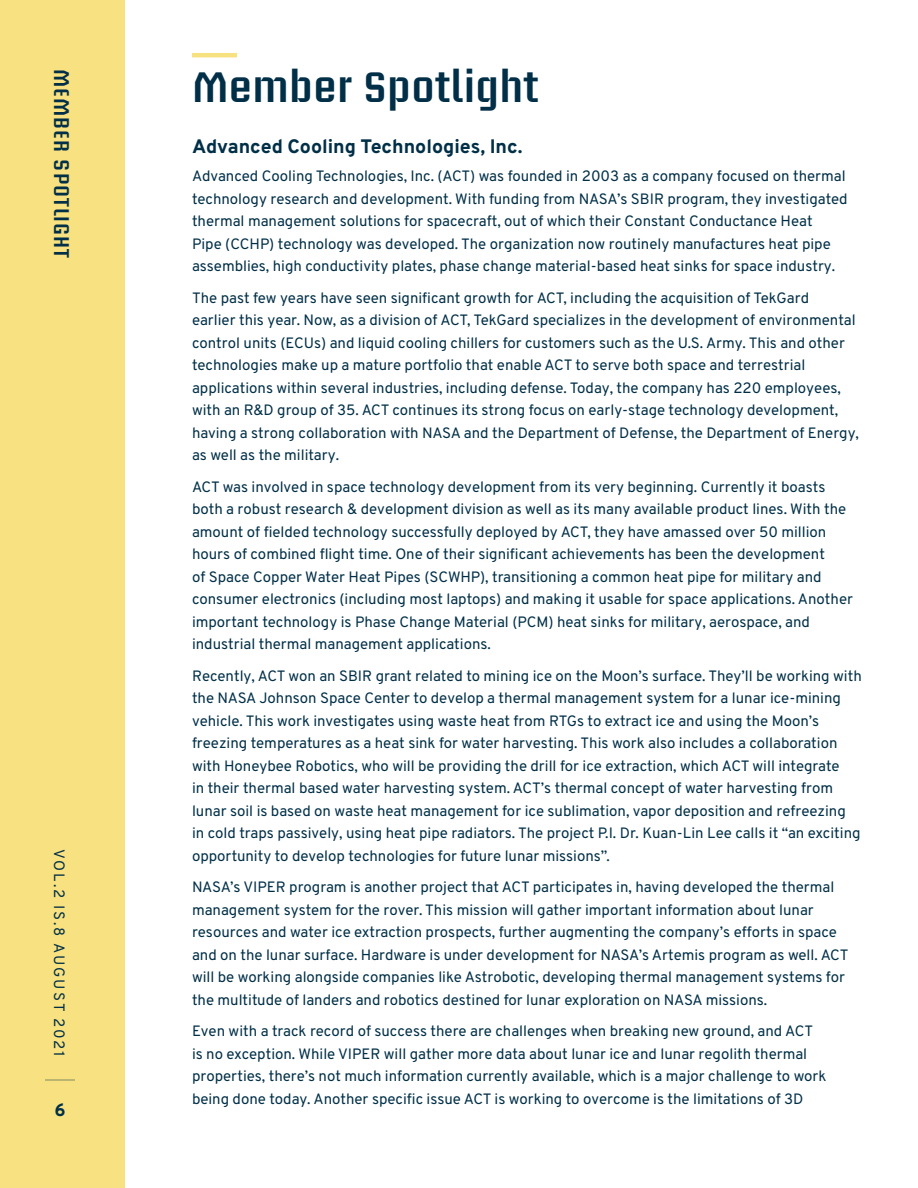
<style>
.page{position:relative;width:918px;height:1188px;background:#fff}
.page>*{position:absolute;margin:0;border:0;box-sizing:border-box;transform-origin:0 0}
.t1{font:600 42px "Briem Akademi Std";color:#002f47}
.t2{font:600 21px "Briem Akademi Std";letter-spacing:.05em;color:#002f47}
.t3{font:800 19.5px "Overpass";color:#002f47}
.t4{font:800 18px "Overpass";color:#002f47}
.t5{font:15px/22.5px "Overpass";color:#002f47}
.t6{font:15px "Overpass";letter-spacing:.13em;color:#002f47}
</style>
<div class="page">
<div style="left:0;top:0;width:125px;height:1188px;background:#f8e180"></div>
<hr style="left:45px;top:1080px;width:30px;height:1px;background:#002f47">
<hr style="left:192px;top:53px;width:45px;height:4px;background:#f8e180">
<h2 class="t2" style="left:73px;top:69px;width:190px;rotate:90deg">Member Spotlight</h2>
<p class="t6" style="left:68px;top:849px;width:209px;rotate:90deg">VOL.2 IS.8 AUGUST 2021</p>
<p class="t4" style="left:54px;top:1099px;width:13px">6</p>
<h1 class="t1" style="left:192px;top:64px;width:348px">Member Spotlight</h1>
<h3 class="t3" style="left:192px;top:134px;width:332px">Advanced Cooling Technologies, Inc.</h3>
<p class="t5" style="left:192px;top:165px;width:657px">Advanced Cooling Technologies, Inc. (ACT) was founded in 2003 as a company focused on thermal technology research and development. With funding from NASA’s SBIR program, they investigated thermal management solutions for spacecraft, out of which their Constant Conductance Heat<br>Pipe (CCHP) technology was developed. The organization now routinely manufactures heat pipe assemblies, high conductivity plates, phase change material-based heat sinks for space industry.</p>
<p class="t5" style="left:192px;top:286px;width:669px">The past few years have seen significant growth for ACT, including the acquisition of TekGard<br>earlier this year. Now, as a division of ACT, TekGard specializes in the development of environmental control units (ECUs) and liquid cooling chillers for customers such as the U.S. Army. This and other technologies make up a mature portfolio that enable ACT to serve both space and terrestrial applications within several industries, including defense. Today, the company has 220 employees, with an R&amp;D group of 35. ACT continues its strong focus on early-stage technology development, having a strong collaboration with NASA and the Department of Defense, the Department of Energy, as well as the military.</p>
<p class="t5" style="left:192px;top:475px;width:663px">ACT was involved in space technology development from its very beginning. Currently it boasts both a robust research &amp; development division as well as its many available product lines. With the amount of fielded technology successfully deployed by ACT, they have amassed over 50 million hours of combined flight time. One of their significant achievements has been the development<br>of Space Copper Water Heat Pipes (SCWHP), transitioning a common heat pipe for military and consumer electronics (including most laptops) and making it usable for space applications. Another important technology is Phase Change Material (PCM) heat sinks for military, aerospace, and industrial thermal management applications.</p>
<p class="t5" style="left:192px;top:664px;width:671px">Recently, ACT won an SBIR grant related to mining ice on the Moon’s surface. They’ll be working with the NASA Johnson Space Center to develop a thermal management system for a lunar ice-mining vehicle. This work investigates using waste heat from RTGs to extract ice and using the Moon’s freezing temperatures as a heat sink for water harvesting. This work also includes a collaboration with Honeybee Robotics, who will be providing the drill for ice extraction, which ACT will integrate<br>in their thermal based water harvesting system. ACT’s thermal concept of water harvesting from lunar soil is based on waste heat management for ice sublimation, vapor deposition and refreezing in cold traps passively, using heat pipe radiators. The project P.I. Dr. Kuan-Lin Lee calls it “an exciting opportunity to develop technologies for future lunar missions”.</p>
<p class="t5" style="left:192px;top:876px;width:658px">NASA’s VIPER program is another project that ACT participates in, having developed the thermal management system for the rover. This mission will gather important information about lunar resources and water ice extraction prospects, further augmenting the company’s efforts in space and on the lunar surface. Hardware is under development for NASA’s Artemis program as well. ACT will be working alongside companies like Astrobotic, developing thermal management systems for the multitude of landers and robotics destined for lunar exploration on NASA missions.</p>
<p class="t5" style="left:192px;top:1020px;width:636px">Even with a track record of success there are challenges when breaking new ground, and ACT is no exception. While VIPER will gather more data about lunar ice and lunar regolith thermal properties, there’s not much information currently available, which is a major challenge to work being done today. Another specific issue ACT is working to overcome is the limitations of 3D</p>
</div>
